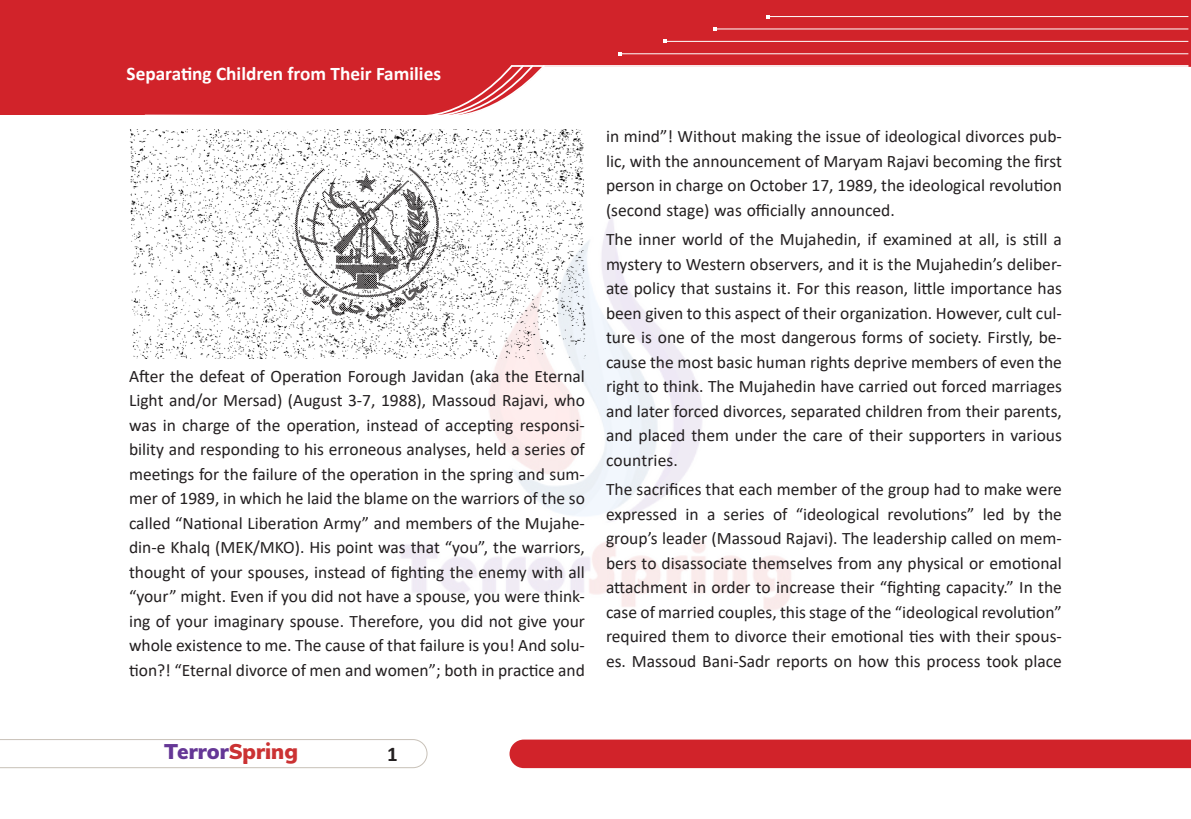
<style>
.page{position:relative;width:1191px;height:819px;background:#fff}
.page>*{position:absolute;margin:0;border:0;box-sizing:border-box;transform-origin:0 0}
.t1{font:21px "Farhang Variable";color:#653796}
.t2{font:700 21px "Calibri";color:#231f20}
.t3{font:700 19.25px "Calibri";color:#fff}
.پاراگراف{font:17.5px/24.5px "Calibri";color:#231f20;text-align:justify}
.s1{color:#cb3233}
</style>
<div class="page">
<div style="left:509px;top:739px;width:682px;height:29px;background:#d1232a"></div>
<svg style="left:0;top:739px;width:427px;height:29px"></svg>
<img style="left:399px;top:213px;width:392px;height:397px">
<div style="left:0;top:0;width:1191px;height:115px;background:#d1232a"></div>
<hr style="left:620px;top:53px;width:568px;height:1px;background:#fff">
<svg style="left:618px;top:52px;width:4px;height:4px"></svg>
<hr style="left:665px;top:41px;width:523px;height:1px;background:#fff">
<hr style="left:715px;top:29px;width:473px;height:1px;background:#fff">
<svg style="left:713px;top:27px;width:4px;height:4px"></svg>
<hr style="left:768px;top:16px;width:420px;height:1px;background:#fff">
<svg style="left:144px;top:65px;width:1047px;height:50px"></svg>
<img style="left:129px;top:129px;width:456px;height:229px">
<p class="t3" style="left:127px;top:60px;width:316px">Separating Children from Their Families</p>
<p class="پاراگراف" style="left:129px;top:363px;width:457px">After the defeat of Operation Forough Javidan (aka the Eternal Light and/or Mersad) (August 3-7, 1988), Massoud Rajavi, who was in charge of the operation, instead of accepting responsi&shy;bility and responding to his erroneous analyses, held a series of meetings for the failure of the operation in the spring and sum&shy;mer of 1989, in which he laid the blame on the warriors of the so called “National Liberation Army” and members of the Mujahe&shy;din-e Khalq (MEK/MKO). His point was that “you”, the warriors, thought of your spouses, instead of fighting the enemy with all “your” might. Even if you did not have a spouse, you were think&shy;ing of your imaginary spouse. Therefore, you did not give your whole existence to me. The cause of that failure is you! And solu&shy;tion?! “Eternal divorce of men and women”; both in practice and</p>
<p class="پاراگراف" style="left:606px;top:124px;width:457px">in mind”! Without making the issue of ideological divorces pub&shy;lic, with the announcement of Maryam Rajavi becoming the first person in charge on October 17, 1989, the ideological revolution (second stage) was officially announced.</p>
<p class="پاراگراف" style="left:606px;top:227px;width:457px">The inner world of the Mujahedin, if examined at all, is still a mystery to Western observers, and it is the Mujahedin’s deliber&shy;ate policy that sustains it. For this reason, little importance has been given to this aspect of their organization. However, cult cul&shy;ture is one of the most dangerous forms of society. Firstly, be&shy;cause the most basic human rights deprive members of even the right to think. The Mujahedin have carried out forced marriages and later forced divorces, separated children from their parents, and placed them under the care of their supporters in various countries.</p>
<p class="پاراگراف" style="left:606px;top:477px;width:457px">The sacrifices that each member of the group had to make were expressed in a series of “ideological revolutions” led by the group’s leader (Massoud Rajavi). The leadership called on mem&shy;bers to disassociate themselves from any physical or emotional attachment in order to increase their “fighting capacity.” In the case of married couples, this stage of the “ideological revolution” required them to divorce their emotional ties with their spous&shy;es. Massoud Bani-Sadr reports on how this process took place</p>
<p class="t1" style="left:164px;top:740px;width:135px">Terror<span class="s1">Spring</span></p>
<p class="t2" style="left:387px;top:739px;width:12px">1</p>
</div>
